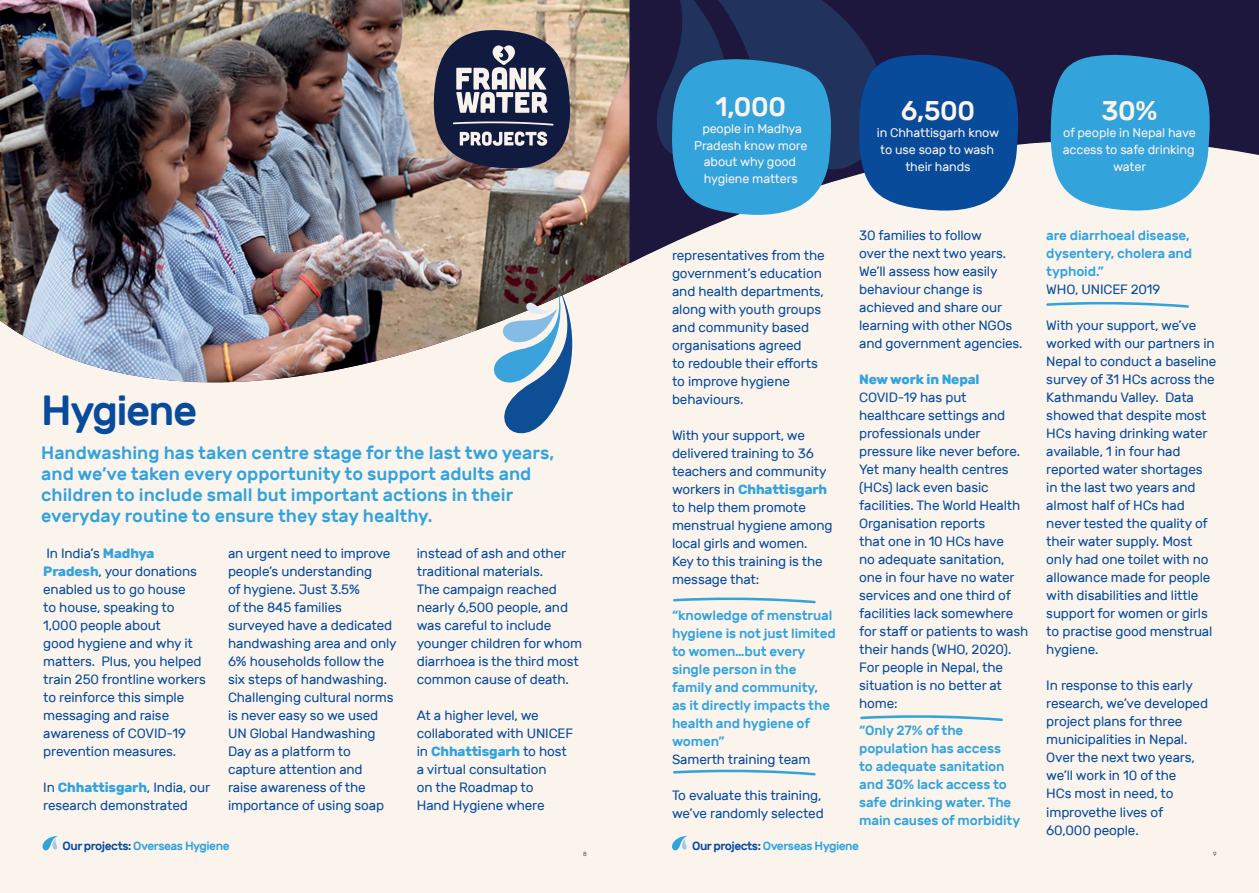
<style>
.page{position:relative;width:1259px;height:893px;background:#fbf4ed}
.page>*{position:absolute;margin:0;border:0;box-sizing:border-box;transform-origin:0 0}
.t1{font:500 42px "Rubik";letter-spacing:-.04em;color:#074b9a}
.t2{font:500 27px "Rubik";letter-spacing:-.01em;color:#fbf4ed}
.t3{font:500 18px/21px "Rubik";color:#33a3dc}
.t4{font:13.5px/18px "Rubik";letter-spacing:-.01em;color:#074b9a}
.t5{font:500 13.5px/18px "Rubik";letter-spacing:-.01em;color:#33a3dc}
.t6{font:700 13.5px "Rubik";letter-spacing:-.01em;color:#33a3dc}
.t7{font:12.6px/16.8px "Rubik";letter-spacing:-.01em;color:#fbf4ed;text-align:center}
.t8{font:500 12px "Rubik";letter-spacing:-.04em;color:#33a3dc}
.t9{font:300 6px "Rubik";color:#1d173d}
.s1{font-weight:700;color:#33a3dc}
.s2{color:#074b9a}
</style>
<div class="page">
<img style="left:0;top:0;width:629px;height:383px">
<svg style="left:673px;top:597px;width:143px;height:6px"></svg>
<svg style="left:673px;top:769px;width:143px;height:7px"></svg>
<svg style="left:629px;top:0;width:630px;height:308px"></svg>
<div style="left:1071px;top:0;width:188px;height:70px;background:#1d173d"></div>
<svg style="left:1049px;top:54px;width:162px;height:158px;background:#439fd1"></svg>
<svg style="left:642px;top:0;width:378px;height:216px;background:#2a5a8e"></svg>
<svg style="left:432px;top:29px;width:140px;height:140px"></svg>
<svg style="left:672px;top:836px;width:15px;height:15px"></svg>
<svg style="left:42px;top:836px;width:16px;height:15px"></svg>
<svg style="left:487px;top:292px;width:93px;height:142px"></svg>
<svg style="left:860px;top:715px;width:143px;height:6px"></svg>
<p class="t1" style="left:41px;top:387px;width:157px">Hygiene</p>
<p class="t3" style="left:41px;top:443px;width:514px">Handwashing has taken centre stage for the last two years, and we’ve taken every opportunity to support adults and children to include small but important actions in their everyday routine to ensure they stay healthy.</p>
<p class="t4" style="left:417px;top:544px;width:167px">instead of ash and other traditional materials.<br>The campaign reached nearly 6,500 people, and was careful to include younger children for whom diarrhoea is the third most common cause of death.</p>
<p class="t4" style="left:417px;top:706px;width:158px">At a higher level, we collaborated with UNICEF in <span class="s1">Chhattisgarh</span> to host a virtual consultation<br>on the Roadmap to<br>Hand Hygiene where</p>
<p class="t4" style="left:43px;top:544px;width:164px">In India’s <span class="s1">Madhya<br>Pradesh</span>, your donations enabled us to go house<br>to house, speaking to<br>1,000 people about<br>good hygiene and why it matters. Plus, you helped train 250 frontline workers to reinforce this simple messaging and raise awareness of COVID-19 prevention measures.</p>
<p class="t4" style="left:43px;top:778px;width:168px">In <span class="s1">Chhattisgarh</span>, India, our research demonstrated</p>
<p class="t4" style="left:228px;top:544px;width:170px">an urgent need to improve people’s understanding<br>of hygiene. Just 3.5%<br>of the 845 families surveyed have a dedicated handwashing area and only<br>6% households follow the six steps of handwashing.<br>Challenging cultural norms is never easy so we used<br>UN Global Handwashing<br>Day as a platform to capture attention and<br>raise awareness of the importance of using soap</p>
<p class="t2" style="left:715px;top:92px;width:72px">1,000</p>
<p class="t7" style="left:694px;top:120px;width:115px">people in Madhya<br>Pradesh know more about why good hygiene matters</p>
<p class="t4" style="left:672px;top:247px;width:154px">representatives from the government’s education and health departments, along with youth groups and community based organisations agreed<br>to redouble their efforts to improve hygiene behaviours.</p>
<p class="t4" style="left:672px;top:427px;width:162px">With your support, we delivered training to 36 teachers and community workers in <span class="s1">Chhattisgarh </span>to help them promote menstrual hygiene among local girls and women.<br>Key to this training is the message that:</p>
<p class="t5" style="left:672px;top:607px;width:165px">“knowledge of menstrual hygiene is not just limited to women…but every single person in the family and community, as it directly impacts the health and hygiene of women”</p>
<p class="t4" style="left:672px;top:751px;width:140px">Samerth training team</p>
<p class="t4" style="left:672px;top:787px;width:153px">To evaluate this training, we’ve randomly selected</p>
<p class="t2" style="left:900px;top:96px;width:76px">6,500</p>
<p class="t7" style="left:877px;top:124px;width:124px">in Chhattisgarh know to use soap to wash their hands</p>
<p class="t2" style="left:1101px;top:96px;width:58px">30%</p>
<p class="t7" style="left:1063px;top:124px;width:134px">of people in Nepal have access to safe drinking water</p>
<p class="t4" style="left:859px;top:227px;width:165px">30 families to follow<br>over the next two years.<br>We’ll assess how easily behaviour change is achieved and share our learning with other NGOs and government agencies.</p>
<p class="t6" style="left:859px;top:372px;width:122px">New work in Nepal</p>
<p class="t4" style="left:859px;top:389px;width:171px">COVID-19 has put healthcare settings and professionals under pressure like never before.<br>Yet many health centres (HCs) lack even basic facilities. The World Health<br>Organisation reports<br>that one in 10 HCs have<br>no adequate sanitation, one in four have no water services and one third of facilities lack somewhere for staff or patients to wash their hands (WHO, 2020).<br>For people in Nepal, the situation is no better at home:</p>
<p class="t5" style="left:859px;top:721px;width:163px">“Only 27% of the population has access<br>to adequate sanitation and 30% lack access to safe drinking water. The main causes of morbidity</p>
<p class="t5" style="left:1046px;top:227px;width:147px">are diarrhoeal disease, dysentery, cholera and typhoid.”</p>
<p class="t4" style="left:1046px;top:281px;width:115px">WHO, UNICEF 2019</p>
<p class="t4" style="left:1046px;top:317px;width:172px">With your support, we’ve worked with our partners in<br>Nepal to conduct a baseline survey of 31 HCs across the<br>Kathmandu Valley. Data showed that despite most<br>HCs having drinking water available, 1 in four had reported water shortages in the last two years and almost half of HCs had never tested the quality of their water supply. Most only had one toilet with no allowance made for people with disabilities and little support for women or girls to practise good menstrual hygiene.</p>
<p class="t4" style="left:1046px;top:677px;width:163px">In response to this early research, we’ve developed project plans for three municipalities in Nepal.<br>Over the next two years, we’ll work in 10 of the<br>HCs most in need, to improvethe lives of</p>
<p class="t4" style="left:1046px;top:821px;width:94px">60,000 people.</p>
<p class="t8" style="left:63px;top:839px;width:168px"><span class="s2">Our projects:</span> Overseas Hygiene</p>
<p class="t8" style="left:692px;top:839px;width:168px"><span class="s2">Our projects:</span> Overseas Hygiene</p>
<p class="t9" style="left:583px;top:851px;width:5px">8</p>
<p class="t9" style="left:1213px;top:851px;width:5px">9</p>
</div>
